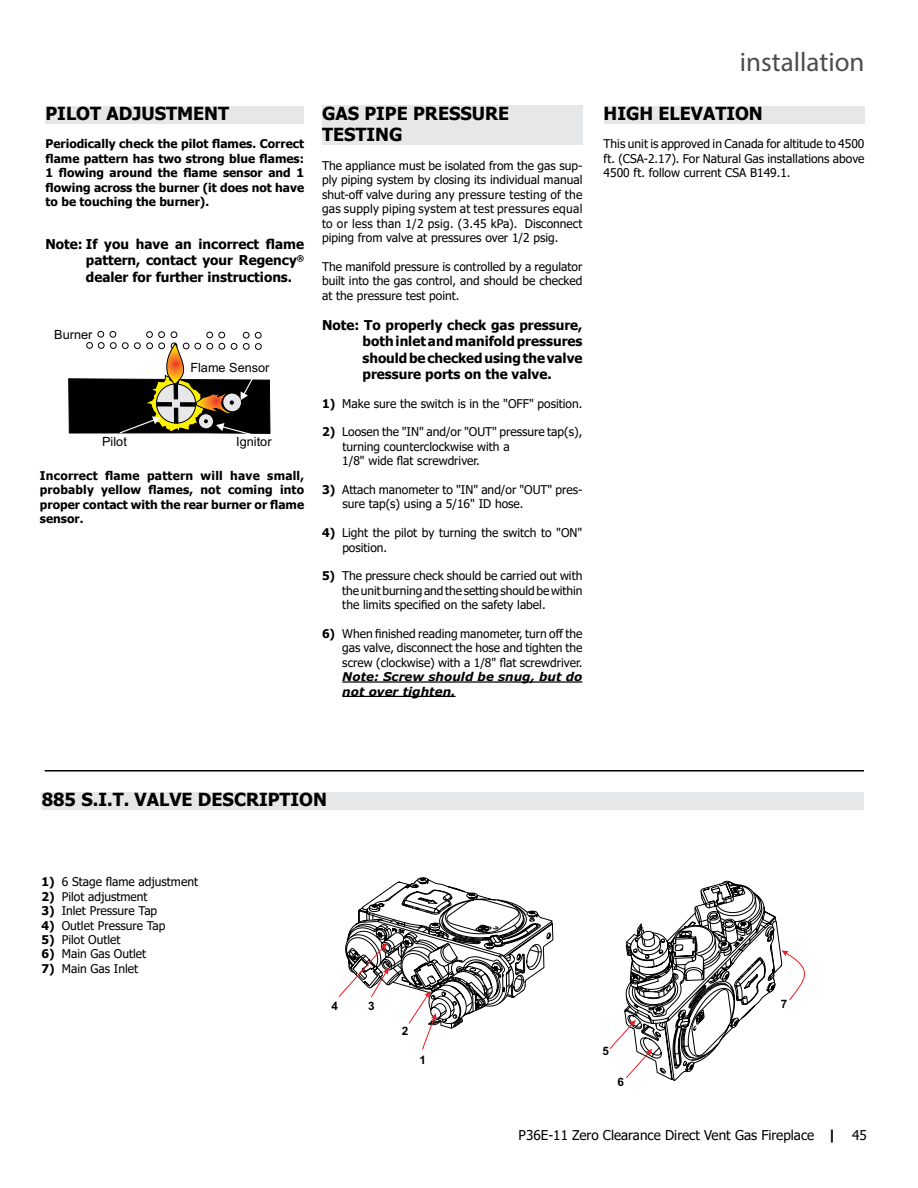
<style>
.page{position:relative;width:918px;height:1188px;background:#fff}
.page>*{position:absolute;margin:0;border:0;box-sizing:border-box;transform-origin:0 0}
.t1{font:27px "Myriad Pro";color:#4d4d4f}
.t2{font:700 18px/21.6px "Tahoma";color:#000}
.t3{font:700 13.5px/16.2px "Tahoma";color:#000;text-align:justify}
.t4{font:13.5px "Tahoma";color:#000}
.t5{font:12.75px "Arial";color:#000}
.t6{font:12px/14.4px "Tahoma";color:#000;text-align:justify}
.t7{font:700 12px/14.4px "Tahoma";color:#000;text-align:justify}
.t8{font:italic 700 12px/14.4px "Verdana";color:#000}
.t9{font:700 11.55px "Arial";color:#000}
.s1{font-weight:700}
</style>
<div class="page">
<div style="left:322px;top:106px;width:260px;height:39px;background:#e6e7e8"></div>
<hr style="left:342px;top:681px;width:240px;height:2px;background:#000">
<hr style="left:342px;top:696px;width:114px;height:1px;background:#000">
<div style="left:604px;top:106px;width:261px;height:17px;background:#e6e7e8"></div>
<div style="left:46px;top:106px;width:258px;height:17px;background:#e6e7e8"></div>
<svg style="left:68px;top:331px;width:202px;height:103px"></svg>
<div style="left:42px;top:792px;width:822px;height:18px;background:#e6e7e8"></div>
<svg style="left:338px;top:877px;width:216px;height:173px"></svg>
<svg style="left:609px;top:880px;width:196px;height:201px"></svg>
<hr style="left:45px;top:770px;width:819px;height:2px;background:#000">
<h2 class="t2" style="left:46px;top:103px;width:185px">PILOT ADJUSTMENT</h2>
<p class="t7" style="left:46px;top:137px;width:260px">Periodically check the pilot flames. Correct flame pattern has two strong blue flames:<br>1 flowing around the flame sensor and 1 flowing across the burner (it does not have to be touching the burner).</p>
<p class="t3" style="left:86px;top:237px;width:220px;text-indent:-40px">Note: If you have an incorrect flame pattern, contact your Regency<sup>® </sup>dealer for further instructions.</p>
<p class="t5" style="left:54px;top:329px;width:40px">Burner</p>
<p class="t5" style="left:190px;top:363px;width:81px">Flame Sensor</p>
<p class="t5" style="left:102px;top:437px;width:26px">Pilot</p>
<p class="t5" style="left:236px;top:437px;width:37px">Ignitor</p>
<p class="t7" style="left:40px;top:469px;width:266px">Incorrect flame pattern will have small, probably yellow flames, not coming into proper contact with the rear burner or flame sensor.</p>
<h2 class="t2" style="left:322px;top:103px;width:189px">GAS PIPE PRESSURE<br>TESTING</h2>
<p class="t6" style="left:322px;top:159px;width:262px">The appliance must be isolated from the gas sup&shy;ply piping system by closing its individual manual shut-off valve during any pressure testing of the gas supply piping system at test pressures equal to or less than 1/2 psig. (3.45 kPa). Disconnect piping from valve at pressures over 1/2 psig.</p>
<p class="t6" style="left:322px;top:260px;width:262px">The manifold pressure is controlled by a regulator built into the gas control, and should be checked at the pressure test point.</p>
<p class="t3" style="left:363px;top:318px;width:221px;text-indent:-40px">Note: To properly check gas pressure, both inlet and manifold pressures should be checked using the valve pressure ports on the valve.</p>
<p class="t6" style="left:322px;top:397px;width:262px"><span class="s1">1)</span> Make sure the switch is in the "OFF" position.</p>
<p class="t6" style="left:342px;top:426px;width:242px;text-align:left;text-indent:-20px"><span class="s1">2)</span> Loosen the "IN" and/or "OUT" pressure tap(s), turning counterclockwise with a<br>1/8" wide flat screwdriver.</p>
<p class="t6" style="left:342px;top:483px;width:242px;text-indent:-20px"><span class="s1">3)</span> Attach manometer to "IN" and/or "OUT" pres&shy;sure tap(s) using a 5/16" ID hose.</p>
<p class="t6" style="left:342px;top:526px;width:242px;text-indent:-20px"><span class="s1">4)</span> Light the pilot by turning the switch to "ON" position.</p>
<p class="t6" style="left:342px;top:570px;width:242px;text-indent:-20px"><span class="s1">5)</span> The pressure check should be carried out with the unit burning and the setting should be within the limits specified on the safety label.</p>
<p class="t6" style="left:342px;top:627px;width:242px;text-indent:-20px"><span class="s1">6)</span> When finished reading manometer, turn off the gas valve, disconnect the hose and tighten the screw (clockwise) with a 1/8" flat screwdriver.</p>
<p class="t8" style="left:342px;top:669px;width:242px">Note: Screw should be snug, but do not over tighten.</p>
<h1 class="t1" style="left:740px;top:45px;width:126px">installation</h1>
<h2 class="t2" style="left:604px;top:103px;width:161px">HIGH ELEVATION</h2>
<p class="t6" style="left:604px;top:138px;width:262px">This unit is approved in Canada for altitude to 4500 ft. (CSA-2.17). For Natural Gas installations above 4500 ft. follow current CSA B149.1.</p>
<h2 class="t2" style="left:42px;top:789px;width:287px">885 S.I.T. VALVE DESCRIPTION</h2>
<p class="t6" style="left:42px;top:876px;width:158px"><span class="s1">1)</span> 6 Stage flame adjustment</p>
<p class="t6" style="left:42px;top:890px;width:108px"><span class="s1">2)</span> Pilot adjustment</p>
<p class="t6" style="left:42px;top:904px;width:117px"><span class="s1">3)</span> Inlet Pressure Tap</p>
<p class="t6" style="left:42px;top:919px;width:125px"><span class="s1">4)</span> Outlet Pressure Tap</p>
<p class="t6" style="left:42px;top:933px;width:80px"><span class="s1">5)</span> Pilot Outlet</p>
<p class="t6" style="left:42px;top:948px;width:106px"><span class="s1">6)</span> Main Gas Outlet</p>
<p class="t6" style="left:42px;top:962px;width:98px"><span class="s1">7)</span> Main Gas Inlet</p>
<p class="t9" style="left:332px;top:999px;width:8px">4</p>
<p class="t9" style="left:368px;top:999px;width:8px">3</p>
<p class="t9" style="left:402px;top:1025px;width:8px">2</p>
<p class="t9" style="left:419px;top:1054px;width:8px">1</p>
<p class="t9" style="left:602px;top:1044px;width:8px">5</p>
<p class="t9" style="left:618px;top:1076px;width:8px">6</p>
<p class="t9" style="left:781px;top:997px;width:8px">7</p>
<p class="t4" style="left:519px;top:1126px;width:350px">P36E-11 Zero Clearance Direct Vent Gas Fireplace <span class="s1">|</span> 45</p>
</div>
